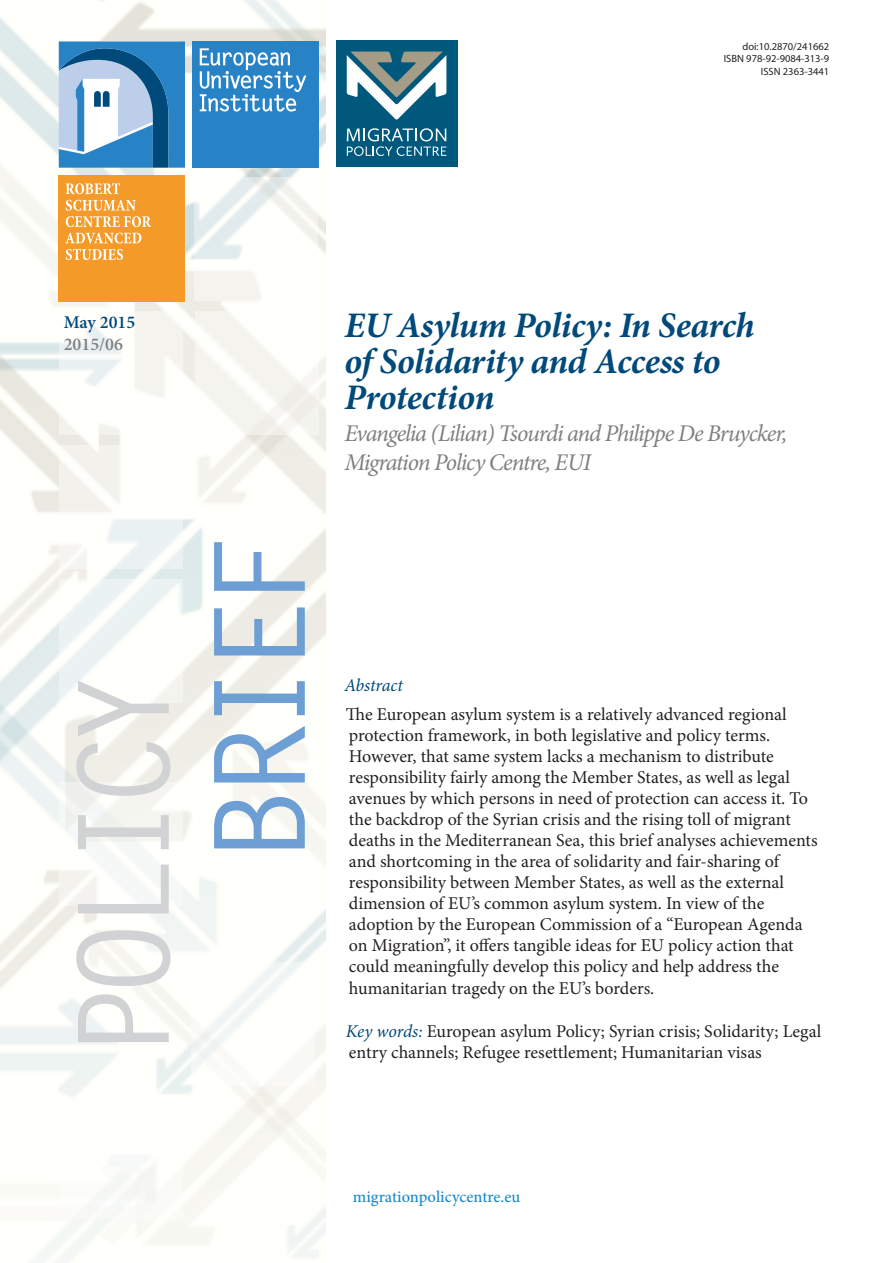
<style>
.page{position:relative;width:893px;height:1263px;background:#fff}
.page>*{position:absolute;margin:0;border:0;box-sizing:border-box;transform-origin:0 0}
.t1{font:700 126px "Letter Gothic Std";letter-spacing:-.1em;color:#d1d2d4}
.t2{font:700 126px "Letter Gothic Std";letter-spacing:-.1em;color:#6d9fd4}
.main_header{font:italic 700 36px/36px "Minion Pro";letter-spacing:-.015em;color:#00497b}
.main_header-2{font:italic 24px/28.5px "Minion Pro";letter-spacing:-.05em;color:#808080}
.t3{font:18px/21px "Minion Pro";color:#231f20}
.t4{font:600 18px/21.6px "Minion Pro";color:#00497b}
.Header_2{font:italic 18px "Minion Pro";letter-spacing:-.01em;color:#00497b}
.t5{font:500 16.5px "Minion Pro";color:#1d89c8}
.t6{font:10.5px "Myriad Pro";color:#231f20}
.s1{color:#808285}
.s2{font-style:italic;color:#00497b}
</style>
<div class="page">
<img style="left:0;top:0;width:326px;height:1257px">
<div style="left:192px;top:41px;width:127px;height:127px;background:#2783c5"></div>
<svg style="left:200px;top:48px;width:106px;height:64px"></svg>
<svg style="left:59px;top:41px;width:126px;height:127px;background:#669eca"></svg>
<div style="left:59px;top:175px;width:126px;height:126px;background:#f49a28"></div>
<svg style="left:65px;top:233px;width:76px;height:27px"></svg>
<svg style="left:66px;top:200px;width:85px;height:27px"></svg>
<svg style="left:66px;top:183px;width:54px;height:11px"></svg>
<svg style="left:60px;top:311px;width:123px;height:124px"></svg>
<div style="left:195px;top:311px;width:123px;height:124px;background:#f6f5f1"></div>
<div style="left:60px;top:445px;width:123px;height:123px;background:linear-gradient(to bottom,#fbfaf6,#f5f8f7)"></div>
<div style="left:60px;top:578px;width:123px;height:124px;background:linear-gradient(to bottom,#f2f6f6,#fdfdfa)"></div>
<div style="left:59px;top:782px;width:124px;height:124px;background:#f5f8f7"></div>
<div style="left:191px;top:962px;width:124px;height:124px;background:#fff"></div>
<div style="left:60px;top:1096px;width:123px;height:124px;background:#fff"></div>
<svg style="left:194px;top:177px;width:124px;height:124px"></svg>
<div style="left:336px;top:41px;width:121px;height:126px;background:#00597d"></div>
<svg style="left:347px;top:128px;width:99px;height:28px"></svg>
<svg style="left:347px;top:52px;width:99px;height:68px"></svg>
<p class="t6" style="left:742px;top:40px;width:88px">doi:10.2870/241662</p>
<p class="t6" style="left:724px;top:52px;width:107px">ISBN 978-92-9084-313-9</p>
<p class="t6" style="left:761px;top:65px;width:70px">ISSN 2363-3441</p>
<p class="t4" style="left:64px;top:311px;width:73px">May 2015<br><span class="s1">2015/06</span></p>
<h1 class="t1" style="left:46px;top:1059px;width:392px;rotate:-90deg">POLICY</h1>
<h1 class="t2" style="left:182px;top:862px;width:329px;rotate:-90deg">BRIEF</h1>
<p class="main_header" style="left:344px;top:306px;width:412px">EU Asylum Policy: In Search of Solidarity and Access to<br>Protection</p>
<p class="main_header-2" style="left:344px;top:419px;width:444px">Evangelia (Lilian) Tsourdi and Philippe De Bruycker,<br>Migration Policy Centre, EUI</p>
<p class="Header_2" style="left:344px;top:672px;width:60px">Abstract</p>
<p class="t3" style="left:346px;top:704px;width:473px">The European asylum system is a relatively advanced regional protection framework, in both legislative and policy terms.<br>However, that same system lacks a mechanism to distribute responsibility fairly among the Member States, as well as legal avenues by which persons in need of protection can access it. To the backdrop of the Syrian crisis and the rising toll of migrant deaths in the Mediterranean Sea, this brief analyses achievements and shortcoming in the area of solidarity and fair-sharing of responsibility between Member States, as well as the external dimension of EU’s common asylum system. In view of the adoption by the European Commission of a “European Agenda on Migration”, it offers tangible ideas for EU policy action that could meaningfully develop this policy and help address the humanitarian tragedy on the EU’s borders.</p>
<p class="t3" style="left:346px;top:1021px;width:477px"><span class="s2">Key words:</span> European asylum Policy; Syrian crisis; Solidarity; Legal entry channels; Refugee resettlement; Humanitarian visas</p>
<p class="t5" style="left:353px;top:1185px;width:169px">migrationpolicycentre.eu</p>
</div>
